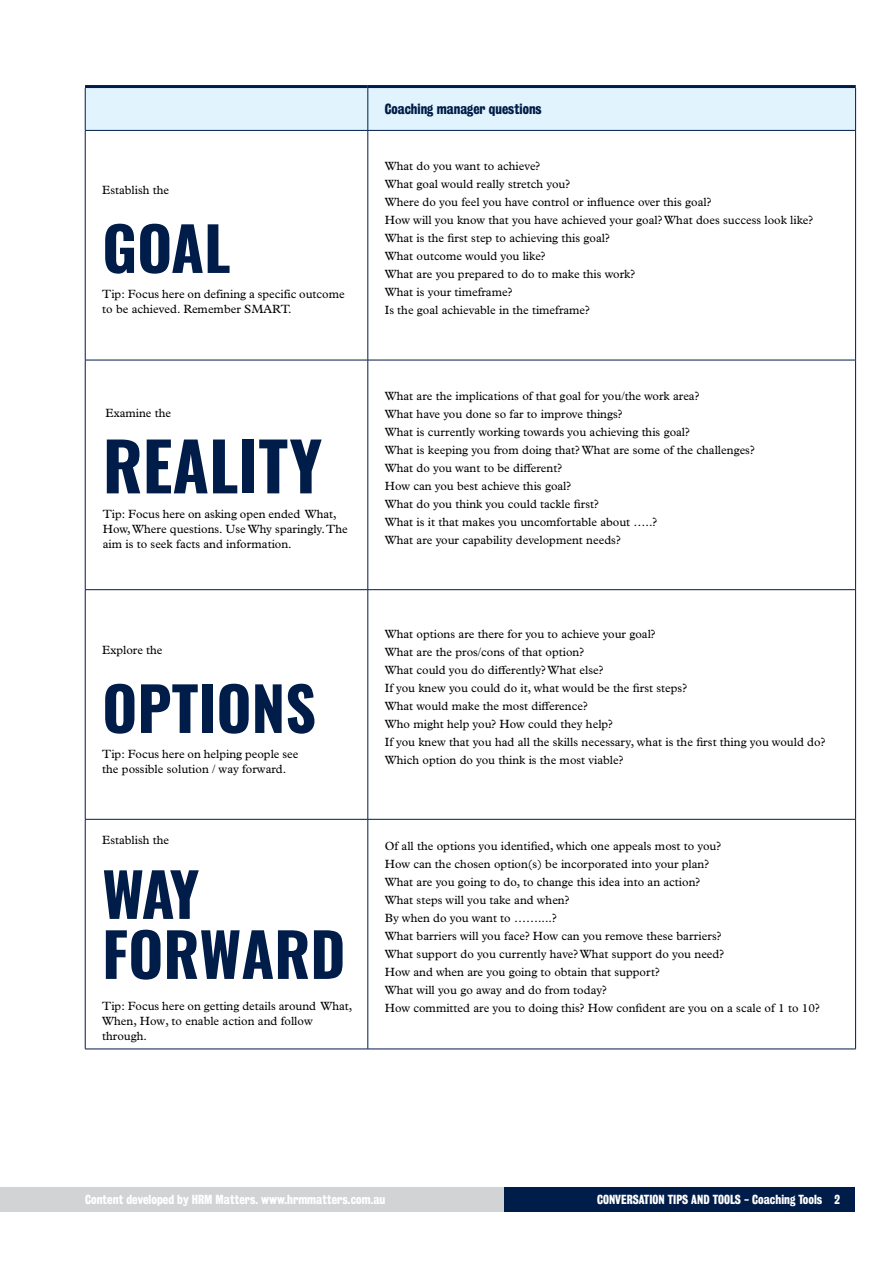
<style>
.page{position:relative;width:893px;height:1263px;background:#fff}
.page>*{position:absolute;margin:0;border:0;box-sizing:border-box;transform-origin:0 0}
.t1{font:700 66.45px "Oswald";color:#001c48}
.t2{font:700 60px/60px "Oswald";color:#001c48}
.t3{font:700 13.5px "Bureau Grot Condensed";color:#001c48}
.t4{font:12px/18px "Plantin MT Std";color:#000}
.t5{font:700 12px "Bureau Grot Condensed";color:#fff}
</style>
<div class="page">
<div style="left:0;top:1187px;width:633px;height:25px;background:#d1d3d4"></div>
<div style="left:504px;top:1187px;width:350px;height:25px;background:#001c48"></div>
<div style="left:86px;top:88px;width:769px;height:42px;background:#e1f4fd"></div>
<hr style="left:85px;top:85px;width:283px;height:3px;background:#001c48">
<hr style="left:368px;top:85px;width:488px;height:3px;background:#001c48">
<hr style="left:85px;top:88px;width:1px;height:42px;background:#001c48">
<hr style="left:368px;top:88px;width:1px;height:42px;background:#001c48">
<hr style="left:855px;top:88px;width:1px;height:42px;background:#001c48">
<hr style="left:85px;top:130px;width:283px;height:1px;background:#001c48">
<hr style="left:85px;top:131px;width:1px;height:229px;background:#001c48">
<hr style="left:368px;top:130px;width:488px;height:1px;background:#001c48">
<hr style="left:368px;top:131px;width:1px;height:229px;background:#001c48">
<hr style="left:855px;top:131px;width:1px;height:229px;background:#001c48">
<hr style="left:85px;top:360px;width:283px;height:1px;background:#001c48">
<hr style="left:85px;top:360px;width:1px;height:229px;background:#001c48">
<hr style="left:368px;top:360px;width:488px;height:1px;background:#001c48">
<hr style="left:368px;top:360px;width:1px;height:229px;background:#001c48">
<hr style="left:855px;top:360px;width:1px;height:229px;background:#001c48">
<hr style="left:85px;top:589px;width:283px;height:1px;background:#001c48">
<hr style="left:85px;top:590px;width:1px;height:229px;background:#001c48">
<hr style="left:368px;top:589px;width:488px;height:1px;background:#001c48">
<hr style="left:368px;top:590px;width:1px;height:229px;background:#001c48">
<hr style="left:855px;top:590px;width:1px;height:229px;background:#001c48">
<hr style="left:85px;top:819px;width:283px;height:1px;background:#001c48">
<hr style="left:85px;top:819px;width:1px;height:230px;background:#001c48">
<hr style="left:368px;top:819px;width:488px;height:1px;background:#001c48">
<hr style="left:368px;top:819px;width:1px;height:230px;background:#001c48">
<hr style="left:855px;top:819px;width:1px;height:230px;background:#001c48">
<hr style="left:85px;top:1049px;width:283px;height:1px;background:#001c48">
<hr style="left:368px;top:1049px;width:488px;height:1px;background:#001c48">
<p class="t4" style="left:102px;top:181px;width:68px">Establish the</p>
<h2 class="t2" style="left:102px;top:222px;width:130px">GOAL</h2>
<p class="t4" style="left:102px;top:287px;width:244px;line-height:15px">Tip: Focus here on defining a specific outcome to be achieved. Remember SMART.</p>
<p class="t4" style="left:106px;top:404px;width:67px">Examine the</p>
<h1 class="t1" style="left:103px;top:432px;width:221px">REALITY</h1>
<p class="t4" style="left:103px;top:507px;width:246px;line-height:15px">Tip: Focus here on asking open ended What,<br>How, Where questions. Use Why sparingly. The aim is to seek facts and information.</p>
<p class="t4" style="left:102px;top:641px;width:62px">Explore the</p>
<h2 class="t2" style="left:102px;top:682px;width:215px">OPTIONS</h2>
<p class="t4" style="left:102px;top:747px;width:198px;line-height:15px">Tip: Focus here on helping people see the possible solution / way forward.</p>
<p class="t4" style="left:102px;top:831px;width:68px">Establish the</p>
<h2 class="t2" style="left:102px;top:868px;width:245px">WAY<br>FORWARD</h2>
<p class="t4" style="left:102px;top:998px;width:252px;line-height:15px">Tip: Focus here on getting details around What,<br>When, How, to enable action and follow through.</p>
<p class="t3" style="left:385px;top:101px;width:158px">Coaching manager questions</p>
<p class="t4" style="left:385px;top:157px;width:430px">What do you want to achieve?<br>What goal would really stretch you?<br>Where do you feel you have control or influence over this goal?<br>How will you know that you have achieved your goal? What does success look like?<br>What is the first step to achieving this goal?<br>What outcome would you like?<br>What are you prepared to do to make this work?<br>What is your timeframe?<br>Is the goal achievable in the timeframe?</p>
<p class="t4" style="left:385px;top:387px;width:371px">What are the implications of that goal for you/the work area?<br>What have you done so far to improve things?<br>What is currently working towards you achieving this goal?<br>What is keeping you from doing that? What are some of the challenges?<br>What do you want to be different?<br>How can you best achieve this goal?<br>What do you think you could tackle first?<br>What is it that makes you uncomfortable about …..?<br>What are your capability development needs?</p>
<p class="t4" style="left:385px;top:625px;width:442px">What options are there for you to achieve your goal?<br>What are the pros/cons of that option?<br>What could you do differently? What else?<br>If you knew you could do it, what would be the first steps?<br>What would make the most difference?<br>Who might help you? How could they help?<br>If you knew that you had all the skills necessary, what is the first thing you would do?<br>Which option do you think is the most viable?</p>
<p class="t4" style="left:385px;top:837px;width:436px">Of all the options you identified, which one appeals most to you?<br>How can the chosen option(s) be incorporated into your plan?<br>What are you going to do, to change this idea into an action?<br>What steps will you take and when?<br>By when do you want to ……....?<br>What barriers will you face? How can you remove these barriers?<br>What support do you currently have? What support do you need?<br>How and when are you going to obtain that support?<br>What will you go away and do from today?<br>How committed are you to doing this? How confident are you on a scale of 1 to 10?</p>
<p class="t5" style="left:85px;top:1192px;width:302px">Content developed by HRM Matters. www.hrmmatters.com.au</p>
<p class="t5" style="left:597px;top:1192px;width:244px">CONVERSATION TIPS AND TOOLS - Coaching Tools 2</p>
</div>
